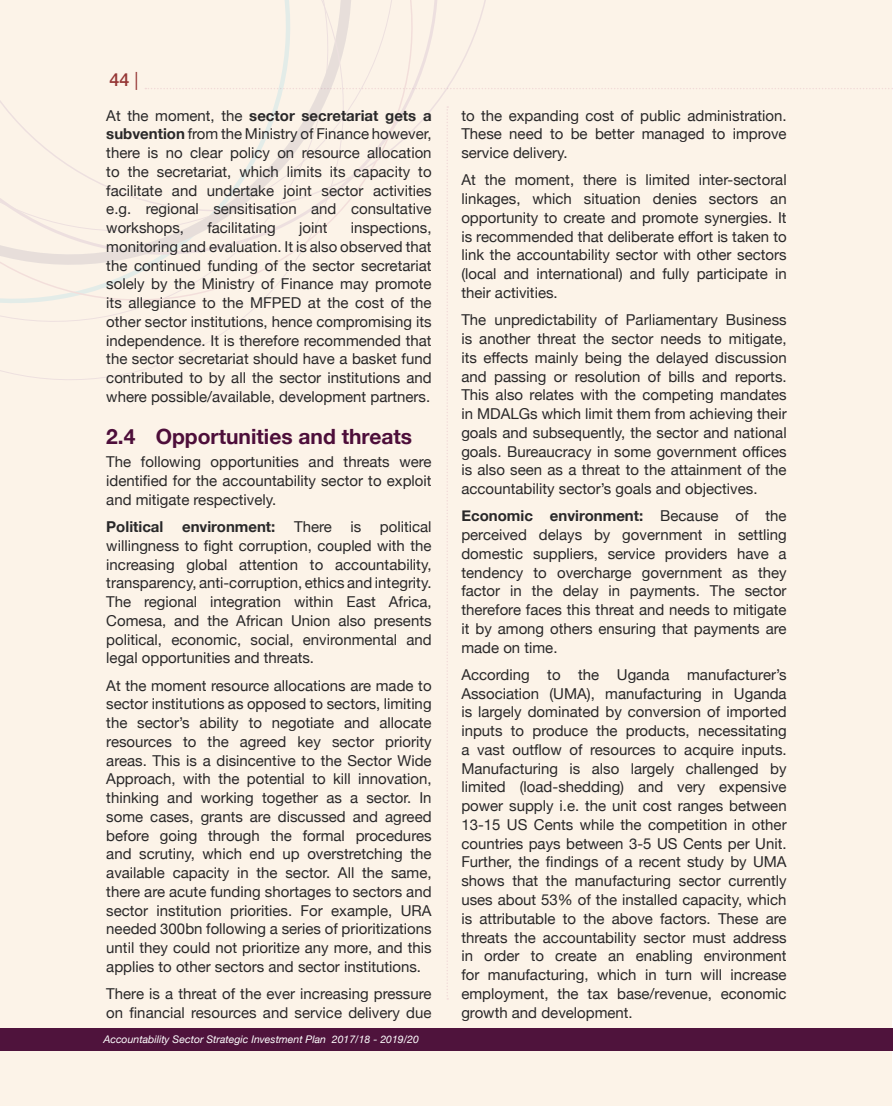
<style>
.page{position:relative;width:893px;height:1106px;background:#fff}
.page>*{position:absolute;margin:0;border:0;box-sizing:border-box;transform-origin:0 0}
.t1{font:700 21px "Helvetica Neue";color:#4d0e3a}
.t2{font:500 18px "Helvetica Neue";color:#953635}
.t3{font:15px/18.8px "Helvetica Neue";color:#292829;text-align:justify}
.t4{font:italic 10.5px "Helvetica Neue";color:#fff}
.s1{font-weight:400}
.s2{font-weight:700}
</style>
<div class="page">
<div style="left:0;top:0;width:892px;height:1106px;background:#fcf3e8"></div>
<svg style="left:0;top:0;width:438px;height:326px"></svg>
<div style="left:0;top:1028px;width:893px;height:22px;background:#4f133c"></div>
<svg style="left:145px;top:88px;width:748px;height:1px"></svg>
<svg style="left:447px;top:106px;width:1px;height:893px"></svg>
<p class="t2" style="left:110px;top:65px;width:31px">44 <span class="s1">|</span></p>
<p class="t3" style="left:106px;top:107px;width:327px">At the moment, the <span class="s2">sector secretariat gets a subvention</span> from the Ministry of Finance however, there is no clear policy on resource allocation to the secretariat, which limits its capacity to facilitate and undertake joint sector activities e.g. regional sensitisation and consultative workshops,</p>
<p class="t3" style="left:207px;top:219px;width:70px">facilitating</p>
<p class="t3" style="left:299px;top:219px;width:30px">joint</p>
<p class="t3" style="left:106px;top:219px;width:327px;text-indent:244px">inspections, monitoring and evaluation. It is also observed that the continued funding of the sector secretariat solely by the Ministry of Finance may promote its allegiance to the MFPED at the cost of the other sector institutions, hence compromising its independence. It is therefore recommended that the sector secretariat should have a basket fund contributed to by all the sector institutions and where possible/available, development partners.</p>
<h1 class="t1" style="left:106px;top:420px;width:307px">2.4 Opportunities and threats</h1>
<p class="t3" style="left:106px;top:453px;width:327px">The following opportunities and threats were identified for the accountability sector to exploit and mitigate respectively.</p>
<p class="t3" style="left:106px;top:518px;width:327px"><span class="s2">Political environment:</span> There is political willingness to fight corruption, coupled with the increasing global attention to accountability, transparency, anti-corruption, ethics and integrity.<br>The regional integration within East Africa, Comesa, and the African Union also presents political, economic, social, environmental and legal opportunities and threats.</p>
<p class="t3" style="left:106px;top:676px;width:327px">At the moment resource allocations are made to sector institutions as opposed to sectors, limiting the sector’s ability to negotiate and allocate resources to the agreed key sector priority areas. This is a disincentive to the Sector Wide Approach, with the potential to kill innovation, thinking and working together as a sector. In some cases, grants are discussed and agreed before going through the formal procedures and scrutiny, which end up overstretching the available capacity in the sector. All the same, there are acute funding shortages to sectors and sector institution priorities. For example, URA needed 300bn following a series of prioritizations until they could not prioritize any more, and this applies to other sectors and sector institutions.</p>
<p class="t3" style="left:106px;top:985px;width:327px">There is a threat of the ever increasing pressure on financial resources and service delivery due</p>
<p class="t4" style="left:103px;top:1032px;width:317px">Accountability Sector Strategic Investment Plan 2017/18 - 2019/20</p>
<p class="t3" style="left:461px;top:107px;width:327px">to the expanding cost of public administration.<br>These need to be better managed to improve service delivery.</p>
<p class="t3" style="left:461px;top:171px;width:327px">At the moment, there is limited inter-sectoral linkages, which situation denies sectors an opportunity to create and promote synergies. It is recommended that deliberate effort is taken to link the accountability sector with other sectors (local and international) and fully participate in their activities.</p>
<p class="t3" style="left:461px;top:311px;width:327px">The unpredictability of Parliamentary Business is another threat the sector needs to mitigate, its effects mainly being the delayed discussion and passing or resolution of bills and reports.<br>This also relates with the competing mandates in MDALGs which limit them from achieving their goals and subsequently, the sector and national goals. Bureaucracy in some government offices is also seen as a threat to the attainment of the accountability sector’s goals and objectives.</p>
<p class="t3" style="left:461px;top:507px;width:327px"><span class="s2">Economic environment:</span> Because of the perceived delays by government in settling domestic suppliers, service providers have a tendency to overcharge government as they factor in the delay in payments. The sector therefore faces this threat and needs to mitigate it by among others ensuring that payments are made on time.</p>
<p class="t3" style="left:461px;top:666px;width:327px">According to the Uganda manufacturer’s Association (UMA), manufacturing in Uganda is largely dominated by conversion of imported inputs to produce the products, necessitating a vast outflow of resources to acquire inputs.<br>Manufacturing is also largely challenged by limited (load-shedding) and very expensive power supply i.e. the unit cost ranges between 13-15 US Cents while the competition in other countries pays between 3-5 US Cents per Unit.<br>Further, the findings of a recent study by UMA shows that the manufacturing sector currently uses about 53% of the installed capacity, which is attributable to the above factors. These are threats the accountability sector must address in order to create an enabling environment for manufacturing, which in turn will increase employment, the tax base/revenue, economic growth and development.</p>
</div>
